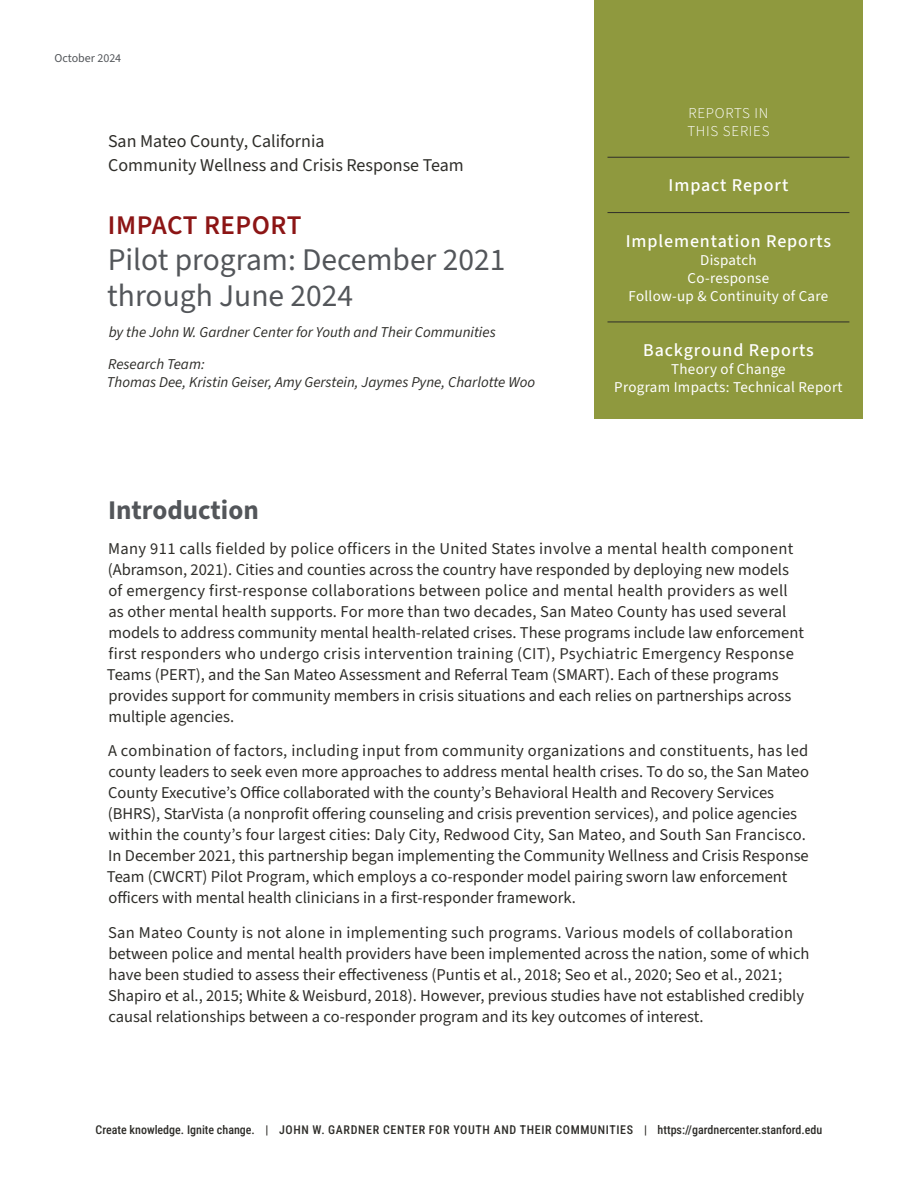
<style>
.page{position:relative;width:918px;height:1188px;background:#fff}
.page>*{position:absolute;margin:0;border:0;box-sizing:border-box;transform-origin:0 0}
.t1{font:31.5px/36px "Source Sans 3";color:#53565a}
.t2{font:600 27px "Source Sans 3";letter-spacing:.02em;color:#8c1515}
.t3{font:700 27px "Source Sans 3";color:#53565a}
.t4{font:18px/24px "Source Sans 3";color:#2e2d29}
.t5{font:500 18px "Source Sans 3";letter-spacing:.05em;color:#fff}
.t6{font:16.5px/21px "Source Sans 3";color:#2e2d29}
.t7{font:italic 15px/31.5px "Source Sans 3";color:#2e2d29}
.t8{font:15px/18px "Source Sans 3";letter-spacing:.02em;color:#fff;text-align:center}
.t9{font:300 15px/18px "Source Sans 3";letter-spacing:.05em;color:#fff}
.t10{font:500 12px "Roboto Condensed";color:#2e2d29}
.t11{font:12px "Source Sans 3";color:#53565a}
</style>
<div class="page">
<div style="left:594px;top:0;width:269px;height:419px;background:#8f993e"></div>
<hr style="left:608px;top:157px;width:241px;height:1px;background:#2e2d29">
<hr style="left:608px;top:212px;width:241px;height:1px;background:#2e2d29">
<hr style="left:608px;top:322px;width:241px;height:1px;background:#2e2d29">
<p class="t11" style="left:55px;top:50px;width:68px">October 2024</p>
<p class="t4" style="left:108px;top:129px;width:357px">San Mateo County, California<br>Community Wellness and Crisis Response Team</p>
<h2 class="t2" style="left:108px;top:208px;width:195px">IMPACT REPORT</h2>
<h1 class="t1" style="left:107px;top:241px;width:400px">Pilot program: December 2021 through June 2024</h1>
<p class="t7" style="left:108px;top:317px;width:389px">by the John W. Gardner Center for Youth and Their Communities<br>Research Team:</p>
<p class="t7" style="left:107px;top:366px;width:430px">Thomas Dee, Kristin Geiser, Amy Gerstein, Jaymes Pyne, Charlotte Woo</p>
<p class="t9" style="left:687px;top:104px;width:84px">REPORTS IN<br>THIS SERIES</p>
<p class="t5" style="left:669px;top:174px;width:121px">Impact Report</p>
<p class="t5" style="left:626px;top:229px;width:207px">Implementation Reports</p>
<p class="t8" style="left:629px;top:251px;width:201px">Dispatch<br>Co‑response<br>Follow-up &amp; Continuity of Care</p>
<p class="t5" style="left:643px;top:339px;width:172px">Background Reports</p>
<p class="t8" style="left:614px;top:360px;width:230px">Theory of Change<br>Program Impacts: Technical Report</p>
<h2 class="t3" style="left:108px;top:493px;width:152px">Introduction</h2>
<p class="t6" style="left:107px;top:538px;width:699px">Many 911 calls fielded by police officers in the United States involve a mental health component (Abramson, 2021). Cities and counties across the country have responded by deploying new models of emergency first‑response collaborations between police and mental health providers as well as other mental health supports. For more than two decades, San Mateo County has used several models to address community mental health‑related crises. These programs include law enforcement first responders who undergo crisis intervention training (CIT), Psychiatric Emergency Response Teams (PERT), and the San Mateo Assessment and Referral Team (SMART). Each of these programs provides support for community members in crisis situations and each relies on partnerships across multiple agencies.</p>
<p class="t6" style="left:107px;top:740px;width:704px">A combination of factors, including input from community organizations and constituents, has led county leaders to seek even more approaches to address mental health crises. To do so, the San Mateo County Executive’s Office collaborated with the county’s Behavioral Health and Recovery Services (BHRS), StarVista (a nonprofit offering counseling and crisis prevention services), and police agencies within the county’s four largest cities: Daly City, Redwood City, San Mateo, and South San Francisco.<br>In December 2021, this partnership began implementing the Community Wellness and Crisis Response Team (CWCRT) Pilot Program, which employs a co‑responder model pairing sworn law enforcement officers with mental health clinicians in a first‑responder framework.</p>
<p class="t6" style="left:108px;top:922px;width:703px">San Mateo County is not alone in implementing such programs. Various models of collaboration between police and mental health providers have been implemented across the nation, some of which have been studied to assess their effectiveness (Puntis et al., 2018; Seo et al., 2020; Seo et al., 2021; Shapiro et al., 2015; White &amp; Weisburd, 2018). However, previous studies have not established credibly causal relationships between a co‑responder program and its key outcomes of interest.</p>
<p class="t10" style="left:96px;top:1121px;width:728px">Create knowledge. Ignite change. | JOHN W. GARDNER CENTER FOR YOUTH AND THEIR COMMUNITIES | https://gardnercenter.stanford.edu</p>
</div>
